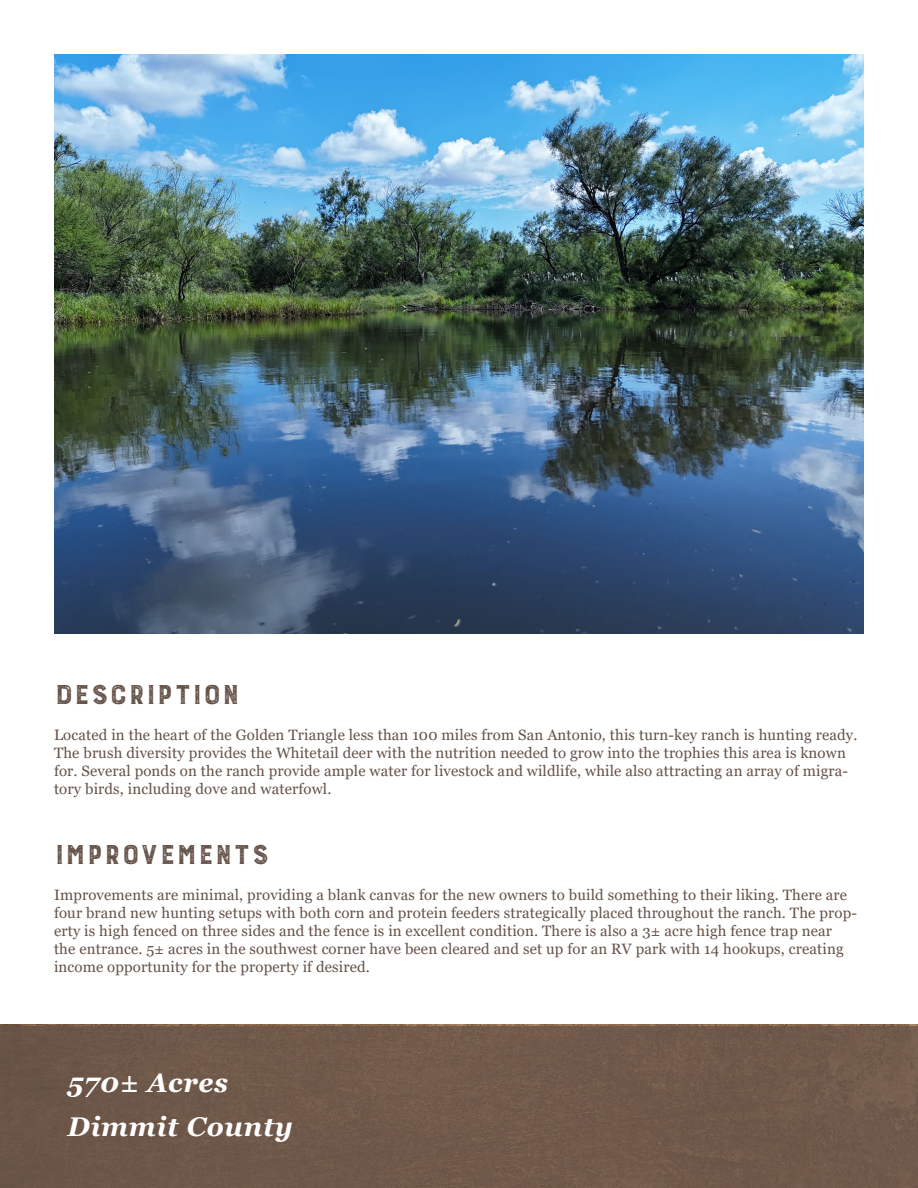
<style>
.page{position:relative;width:918px;height:1188px;background:#fff}
.page>*{position:absolute;margin:0;border:0;box-sizing:border-box;transform-origin:0 0}
.t1{font:300 36px "Burford Rustic";color:#655349}
.t2{font:italic 700 27px/43.5px "Georgia";letter-spacing:.025em;color:#fff}
.t3{font:15px/18px "Georgia";letter-spacing:.01em;color:#655349}
</style>
<div class="page">
<div style="left:0;top:1027px;width:918px;height:161px;background:#6f594a"></div>
<img style="left:54px;top:54px;width:810px;height:580px">
<p class="t1" style="left:54px;top:676px;width:188px">description</p>
<p class="t3" style="left:54px;top:727px;width:805px">Located in the heart of the Golden Triangle less than 100 miles from San Antonio, this turn-key ranch is hunting ready.<br>The brush diversity provides the Whitetail deer with the nutrition needed to grow into the trophies this area is known for. Several ponds on the ranch provide ample water for livestock and wildlife, while also attracting an array of migra&shy;tory birds, including dove and waterfowl.</p>
<p class="t1" style="left:54px;top:836px;width:217px">improvements</p>
<p class="t3" style="left:54px;top:886px;width:805px">Improvements are minimal, providing a blank canvas for the new owners to build something to their liking. There are four brand new hunting setups with both corn and protein feeders strategically placed throughout the ranch. The prop&shy;erty is high fenced on three sides and the fence is in excellent condition. There is also a 3± acre high fence trap near the entrance. 5± acres in the southwest corner have been cleared and set up for an RV park with 14 hookups, creating income opportunity for the property if desired.</p>
<h2 class="t2" style="left:68px;top:1061px;width:227px">570± Acres<br>Dimmit County</h2>
</div>
